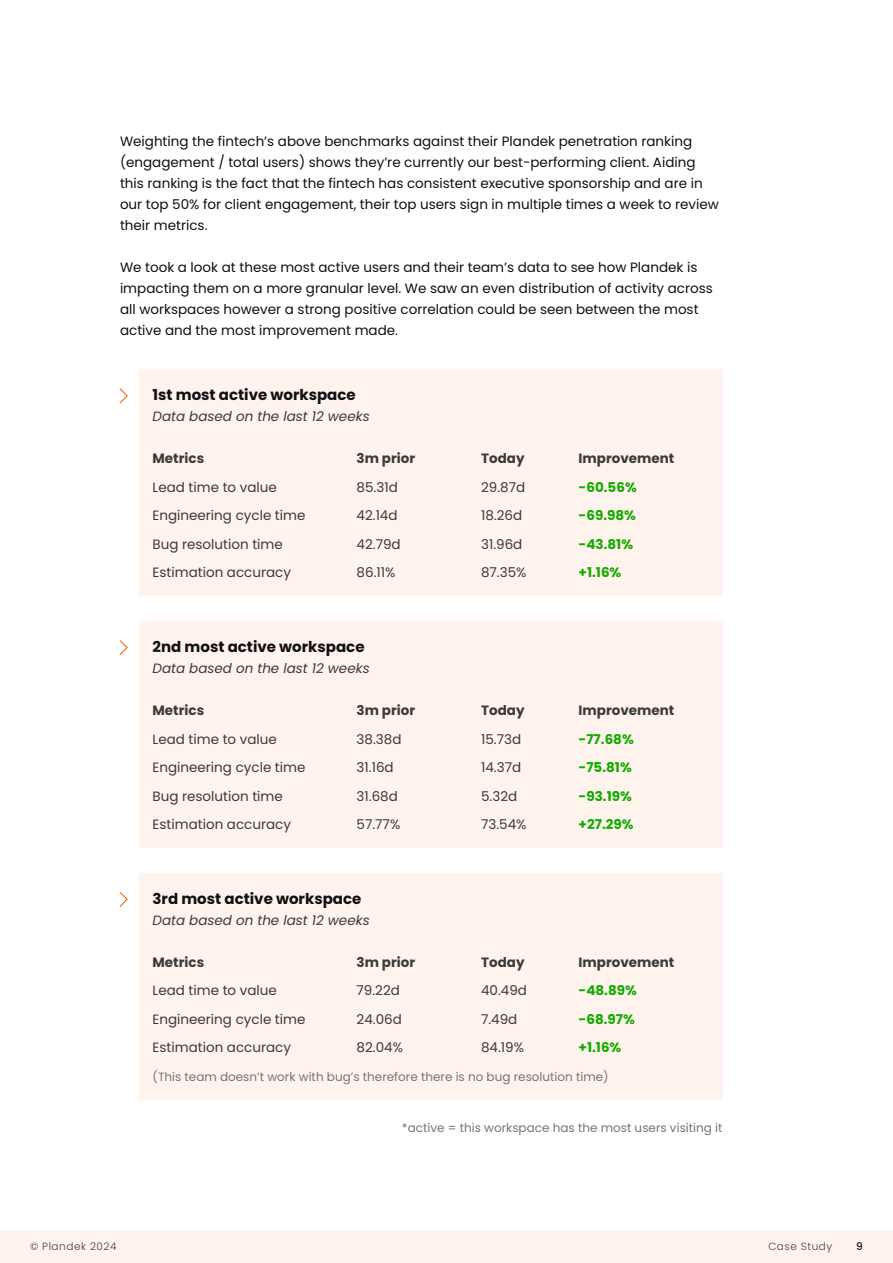
<style>
.page{position:relative;width:893px;height:1263px;background:#fff}
.page>*{position:absolute;margin:0;border:0;box-sizing:border-box;transform-origin:0 0}
.Body_Text{font:700 15px "Poppins";color:#101010}
.Body_Text-2{font:13.5px/21px "Poppins";color:#101010}
.Body_Text-3{font:13.5px "Poppins";color:#3a3a3a}
.Body_Text-4{font:700 13.5px "Poppins";color:#3a3a3a}
.Body_Text-5{font:italic 13.5px "Poppins";color:#3a3a3a}
.Body_Text-6{font:700 13.5px "Poppins";color:#13aa00}
.Body_Text-7{font:12px "Poppins";color:#757575}
.t1{font:300 10.5px "Poppins";letter-spacing:.05em;color:#404040}
.t2{font:500 10.5px "Poppins";color:#101010}
</style>
<div class="page">
<div style="left:0;top:1230px;width:893px;height:33px;background:#fff4ed"></div>
<div style="left:139px;top:370px;width:583px;height:226px;background:#fff4ed"></div>
<div style="left:139px;top:622px;width:583px;height:226px;background:#fff4ed"></div>
<div style="left:139px;top:873px;width:583px;height:226px;background:#fff4ed"></div>
<svg style="left:119px;top:388px;width:9px;height:16px"></svg>
<svg style="left:119px;top:640px;width:9px;height:16px"></svg>
<svg style="left:119px;top:892px;width:9px;height:15px"></svg>
<p class="Body_Text-2" style="left:120px;top:131px;width:600px">Weighting the fintech’s above benchmarks against their Plandek penetration ranking (engagement / total users) shows they’re currently our best-performing client. Aiding this ranking is the fact that the fintech has consistent executive sponsorship and are in our top 50% for client engagement, their top users sign in multiple times a week to review their metrics.</p>
<p class="Body_Text-2" style="left:120px;top:257px;width:594px">We took a look at these most active users and their team’s data to see how Plandek is impacting them on a more granular level. We saw an even distribution of activity across all workspaces however a strong positive correlation could be seen between the most active and the most improvement made.</p>
<p class="Body_Text" style="left:153px;top:386px;width:205px">1st most active workspace</p>
<p class="Body_Text-5" style="left:153px;top:409px;width:219px">Data based on the last 12 weeks</p>
<p class="Body_Text-4" style="left:153px;top:451px;width:53px">Metrics</p>
<p class="Body_Text-4" style="left:357px;top:451px;width:60px">3m prior</p>
<p class="Body_Text-4" style="left:481px;top:451px;width:45px">Today</p>
<p class="Body_Text-4" style="left:579px;top:451px;width:97px">Improvement</p>
<p class="Body_Text-3" style="left:153px;top:479px;width:126px">Lead time to value</p>
<p class="Body_Text-3" style="left:357px;top:479px;width:43px">85.31d</p>
<p class="Body_Text-3" style="left:481px;top:479px;width:46px">29.87d</p>
<p class="Body_Text-6" style="left:579px;top:479px;width:60px">-60.56%</p>
<p class="Body_Text-3" style="left:153px;top:508px;width:154px">Engineering cycle time</p>
<p class="Body_Text-3" style="left:357px;top:508px;width:43px">42.14d</p>
<p class="Body_Text-3" style="left:481px;top:508px;width:43px">18.26d</p>
<p class="Body_Text-6" style="left:579px;top:508px;width:59px">-69.98%</p>
<p class="Body_Text-3" style="left:153px;top:536px;width:132px">Bug resolution time</p>
<p class="Body_Text-3" style="left:357px;top:536px;width:46px">42.79d</p>
<p class="Body_Text-3" style="left:481px;top:536px;width:43px">31.96d</p>
<p class="Body_Text-6" style="left:579px;top:536px;width:56px">-43.81%</p>
<p class="Body_Text-3" style="left:153px;top:565px;width:140px">Estimation accuracy</p>
<p class="Body_Text-3" style="left:357px;top:565px;width:40px">86.11%</p>
<p class="Body_Text-3" style="left:481px;top:565px;width:47px">87.35%</p>
<p class="Body_Text-6" style="left:579px;top:565px;width:44px">+1.16%</p>
<p class="Body_Text" style="left:153px;top:638px;width:213px">2nd most active workspace</p>
<p class="Body_Text-5" style="left:153px;top:661px;width:219px">Data based on the last 12 weeks</p>
<p class="Body_Text-4" style="left:153px;top:703px;width:53px">Metrics</p>
<p class="Body_Text-4" style="left:357px;top:703px;width:60px">3m prior</p>
<p class="Body_Text-4" style="left:481px;top:703px;width:45px">Today</p>
<p class="Body_Text-4" style="left:579px;top:703px;width:97px">Improvement</p>
<p class="Body_Text-3" style="left:153px;top:731px;width:126px">Lead time to value</p>
<p class="Body_Text-3" style="left:357px;top:731px;width:46px">38.38d</p>
<p class="Body_Text-3" style="left:481px;top:731px;width:42px">15.73d</p>
<p class="Body_Text-6" style="left:579px;top:731px;width:57px">-77.68%</p>
<p class="Body_Text-3" style="left:153px;top:760px;width:154px">Engineering cycle time</p>
<p class="Body_Text-3" style="left:357px;top:760px;width:39px">31.16d</p>
<p class="Body_Text-3" style="left:481px;top:760px;width:42px">14.37d</p>
<p class="Body_Text-6" style="left:579px;top:760px;width:55px">-75.81%</p>
<p class="Body_Text-3" style="left:153px;top:788px;width:132px">Bug resolution time</p>
<p class="Body_Text-3" style="left:357px;top:788px;width:43px">31.68d</p>
<p class="Body_Text-3" style="left:481px;top:788px;width:38px">5.32d</p>
<p class="Body_Text-6" style="left:579px;top:788px;width:55px">-93.19%</p>
<p class="Body_Text-3" style="left:153px;top:817px;width:140px">Estimation accuracy</p>
<p class="Body_Text-3" style="left:357px;top:817px;width:45px">57.77%</p>
<p class="Body_Text-3" style="left:481px;top:817px;width:47px">73.54%</p>
<p class="Body_Text-6" style="left:579px;top:817px;width:56px">+27.29%</p>
<p class="Body_Text" style="left:153px;top:890px;width:210px">3rd most active workspace</p>
<p class="Body_Text-5" style="left:153px;top:912px;width:219px">Data based on the last 12 weeks</p>
<p class="Body_Text-4" style="left:153px;top:954px;width:53px">Metrics</p>
<p class="Body_Text-4" style="left:357px;top:954px;width:60px">3m prior</p>
<p class="Body_Text-4" style="left:481px;top:954px;width:45px">Today</p>
<p class="Body_Text-4" style="left:579px;top:954px;width:97px">Improvement</p>
<p class="Body_Text-3" style="left:153px;top:983px;width:126px">Lead time to value</p>
<p class="Body_Text-3" style="left:357px;top:983px;width:45px">79.22d</p>
<p class="Body_Text-3" style="left:481px;top:983px;width:47px">40.49d</p>
<p class="Body_Text-6" style="left:579px;top:983px;width:60px">-48.89%</p>
<p class="Body_Text-3" style="left:153px;top:1011px;width:154px">Engineering cycle time</p>
<p class="Body_Text-3" style="left:357px;top:1011px;width:47px">24.06d</p>
<p class="Body_Text-3" style="left:481px;top:1011px;width:38px">7.49d</p>
<p class="Body_Text-6" style="left:579px;top:1011px;width:58px">-68.97%</p>
<p class="Body_Text-3" style="left:153px;top:1040px;width:140px">Estimation accuracy</p>
<p class="Body_Text-3" style="left:357px;top:1040px;width:48px">82.04%</p>
<p class="Body_Text-3" style="left:481px;top:1040px;width:44px">84.19%</p>
<p class="Body_Text-6" style="left:579px;top:1040px;width:44px">+1.16%</p>
<p class="Body_Text-7" style="left:153px;top:1070px;width:458px">(This team doesn’t work with bug’s therefore there is no bug resolution time)</p>
<p class="Body_Text-7" style="left:402px;top:1121px;width:322px">*active = this workspace has the most users visiting it</p>
<p class="t1" style="left:30px;top:1240px;width:88px">© Plandek 2024</p>
<p class="t1" style="left:768px;top:1240px;width:65px">Case Study</p>
<p class="t2" style="left:856px;top:1240px;width:8px">9</p>
</div>
